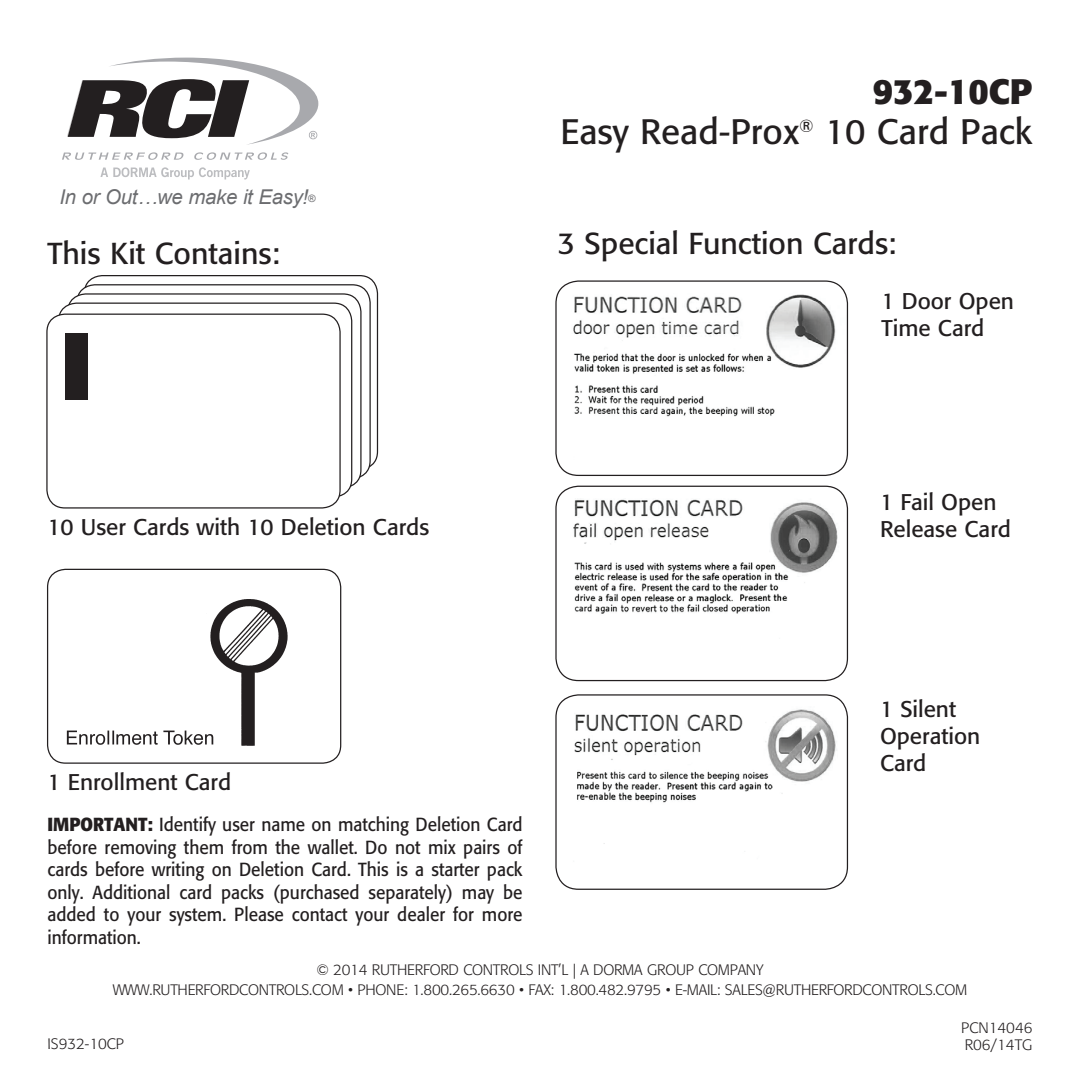
<style>
.page{position:relative;width:1080px;height:1080px;background:#fff}
.page>*{position:absolute;margin:0;border:0;box-sizing:border-box;transform-origin:0 0}
.t1{font:35px/40px "Formata";color:#231f20;text-align:right}
.t2{font:30px "Formata";color:#231f20}
.t3{font:22.5px/27px "Formata";color:#231f20}
.t4{font:italic 20.5px "Arial";letter-spacing:-.015em;color:#6c6d70}
.t5{font:18.75px/22.5px "Formata";color:#231f20;text-align:justify;scale:.92 1}
.t6{font:300 15px/20px "Formata";letter-spacing:-.015em;color:#231f20;text-align:center}
.s1{font-size:10.25px}
.s2{font-weight:700}
</style>
<div class="page">
<div style="left:46px;top:314px;width:295px;height:195px;border:1px solid #231f20;border-radius:18px"></div>
<img style="left:66px;top:599px;width:222px;height:147px">
<div style="left:47px;top:569px;width:294px;height:195px;border:1px solid #231f20;border-radius:18px"></div>
<svg style="left:62px;top:153px;width:122px;height:7px"></svg>
<svg style="left:194px;top:152px;width:94px;height:8px"></svg>
<svg style="left:100px;top:167px;width:150px;height:13px"></svg>
<svg style="left:68px;top:58px;width:250px;height:87px"></svg>
<img style="left:557px;top:282px;width:290px;height:193px">
<div style="left:555px;top:280px;width:293px;height:196px;border:1px solid #231f20;border-radius:22px"></div>
<img style="left:556px;top:486px;width:291px;height:195px">
<div style="left:555px;top:486px;width:293px;height:195px;border:1px solid #231f20;border-radius:22px"></div>
<img style="left:557px;top:695px;width:290px;height:194px">
<div style="left:555px;top:694px;width:293px;height:196px;border:1px solid #231f20;border-radius:22px"></div>
<div style="left:65px;top:334px;width:22px;height:66px;background:#231f20"></div>
<p class="t4" style="left:59px;top:184px;width:258px">In or Out…we make it Easy!<span class="s1">®</span></p>
<h2 class="t2" style="left:48px;top:235px;width:234px">This Kit Contains:</h2>
<p class="t3" style="left:48px;top:513px;width:383px">10 User Cards with 10 Deletion Cards</p>
<p class="t3" style="left:48px;top:769px;width:185px">1 Enrollment Card</p>
<h1 class="t1" style="left:560px;top:72px;width:474px"><span class="s2">932-10CP<br></span>Easy Read-Prox<sup>®</sup> 10 Card Pack</h1>
<h2 class="t2" style="left:558px;top:225px;width:340px">3 Special Function Cards:</h2>
<p class="t3" style="left:881px;top:288px;width:134px">1 Door Open<br>Time Card</p>
<p class="t3" style="left:880px;top:488px;width:132px">1 Fail Open<br>Release Card</p>
<p class="t3" style="left:880px;top:695px;width:102px">1 Silent<br>Operation<br>Card</p>
<p class="t5" style="left:48px;top:813px;width:518px"><span class="s2">IMPORTANT:</span> Identify user name on matching Deletion Card before removing them from the wallet. Do not mix pairs of cards before writing on Deletion Card. This is a starter pack only. Additional card packs (purchased separately) may be added to your system. Please contact your dealer for more information.</p>
<p class="t6" style="left:113px;top:959px;width:856px">© 2014 RUTHERFORD CONTROLS INT’L | A DO RMA GROUP COMPANY<br>WWW.RUTHERFORDCONTROLS.COM • PHONE: 1.800.265.6630 • FAX: 1.800.482.9795 • E-MAIL: SALES@RUTHERFORDCONTROLS.COM</p>
<p class="t6" style="left:47px;top:1034px;width:78px">IS932-10CP</p>
<p class="t6" style="left:961px;top:1019px;width:73px;line-height:17.5px;text-align:left">PCN 14046<br>R06/14TG</p>
</div>
